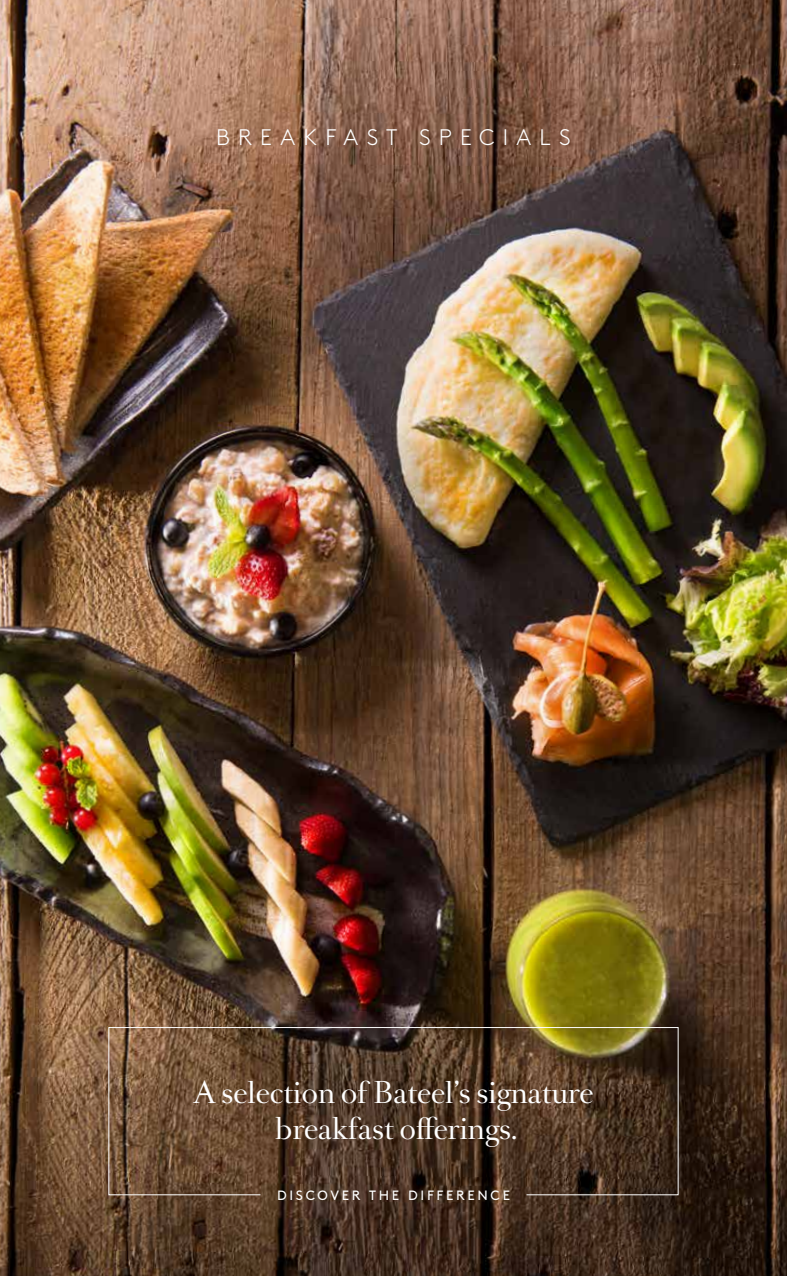
<style>
.page{position:relative;width:787px;height:1276px;background:#fff}
.page>*{position:absolute;margin:0;border:0;box-sizing:border-box;transform-origin:0 0}
.t1{font:27px/36px "Romain Headline";color:#fff;text-align:center}
.t2{font:300 22.5px "Brown";letter-spacing:.365em;color:#fff}
.t3{font:13.5px "Brown";letter-spacing:.2em;color:#fff}
</style>
<div class="page">
<img style="left:0;top:0;width:787px;height:1276px">
<svg style="left:108px;top:1026px;width:571px;height:169px;background:#59412c"></svg>
<p class="t2" style="left:216px;top:120px;width:356px">BREAKFAST SPECIALS</p>
<p class="t1" style="left:193px;top:1074px;width:402px">A selection of Bateel’s signature breakfast offerings.</p>
<p class="t3" style="left:277px;top:1184px;width:234px">DISCOVER THE DIFFERENCE</p>
</div>
